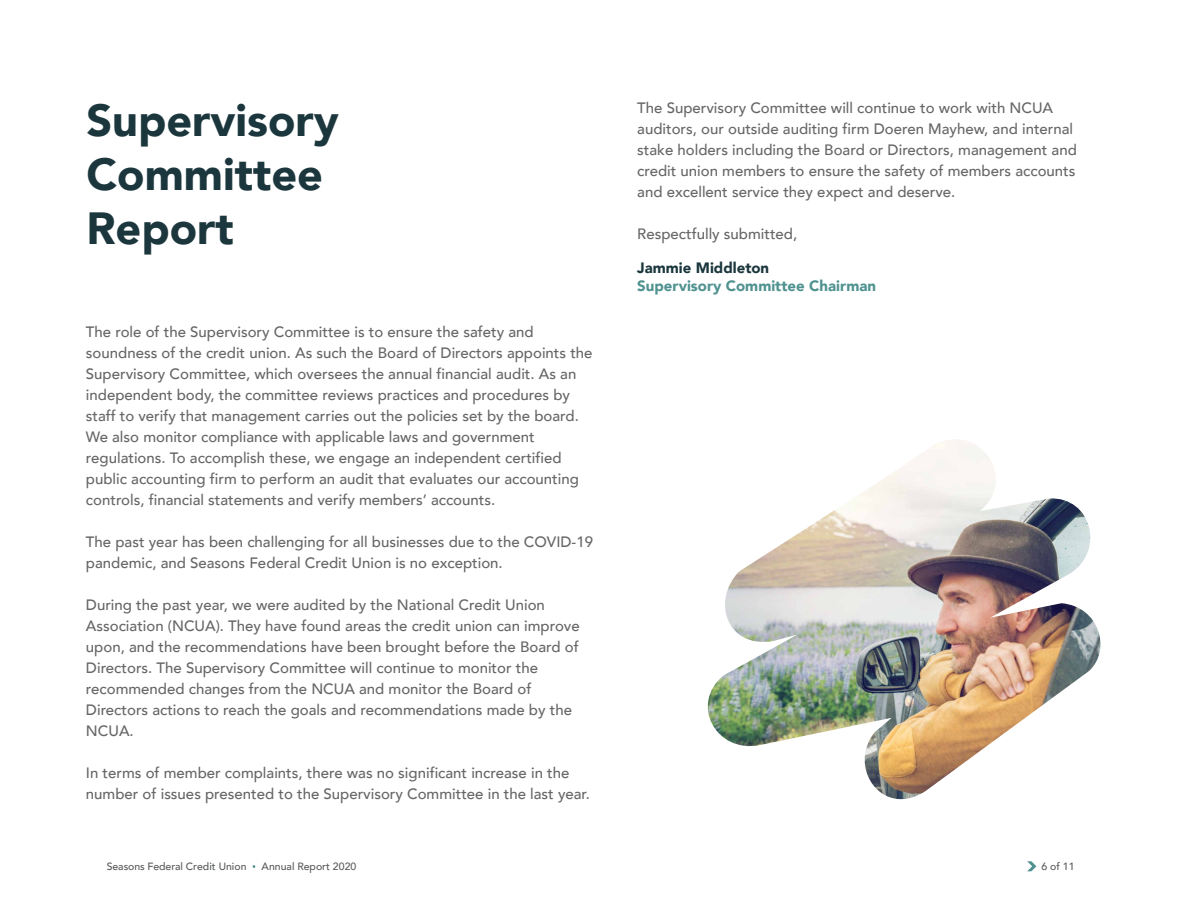
<style>
.page{position:relative;width:1188px;height:918px;background:#fff}
.page>*{position:absolute;margin:0;border:0;box-sizing:border-box;transform-origin:0 0}
.t1{font:900 45px/54px "Avenir";color:#1b373d}
.t2{font:500 15px/21px "Avenir";color:#666}
.t3{font:900 15px "Avenir";color:#4f9290}
.t4{font:900 15px "Avenir";color:#1b373d}
.t5{font:500 10.5px "Avenir";color:#58595b}
</style>
<div class="page">
<svg style="left:1027px;top:861px;width:9px;height:10px"></svg>
<img style="left:707px;top:439px;width:394px;height:360px">
<h1 class="t1" style="left:86px;top:92px;width:254px">Supervisory<br>Committee<br>Report</h1>
<p class="t2" style="left:86px;top:321px;width:508px">The role of the Supervisory Committee is to ensure the safety and soundness of the credit union. As such the Board of Directors appoints the Supervisory Committee, which oversees the annual financial audit. As an independent body, the committee reviews practices and procedures by staff to verify that management carries out the policies set by the board.<br>We also monitor compliance with applicable laws and government regulations. To accomplish these, we engage an independent certified public accounting firm to perform an audit that evaluates our accounting controls, financial statements and verify members’ accounts.</p>
<p class="t2" style="left:86px;top:531px;width:509px">The past year has been challenging for all businesses due to the COVID-19 pandemic, and Seasons Federal Credit Union is no exception.</p>
<p class="t2" style="left:86px;top:594px;width:495px">During the past year, we were audited by the National Credit Union Association (NCUA). They have found areas the credit union can improve upon, and the recommendations have been brought before the Board of Directors. The Supervisory Committee will continue to monitor the recommended changes from the NCUA and monitor the Board of Directors actions to reach the goals and recommendations made by the NCUA.</p>
<p class="t2" style="left:86px;top:762px;width:506px">In terms of member complaints, there was no significant increase in the number of issues presented to the Supervisory Committee in the last year.</p>
<p class="t2" style="left:637px;top:96px;width:441px">The Supervisory Committee will continue to work with NCUA auditors, our outside auditing firm Doeren Mayhew, and internal stake holders including the Board or Directors, management and credit union members to ensure the safety of members accounts and excellent service they expect and deserve.</p>
<p class="t2" style="left:637px;top:222px;width:161px">Respectfully submitted,</p>
<p class="t4" style="left:637px;top:255px;width:133px">Jammie Middleton</p>
<p class="t3" style="left:637px;top:273px;width:240px">Supervisory Committee Chairman</p>
<p class="t5" style="left:107px;top:857px;width:141px">Seasons Federal Credit Union</p>
<p class="t5" style="left:262px;top:857px;width:96px">Annual Report 2020</p>
<p class="t5" style="left:1042px;top:857px;width:35px">6 of 11</p>
</div>
